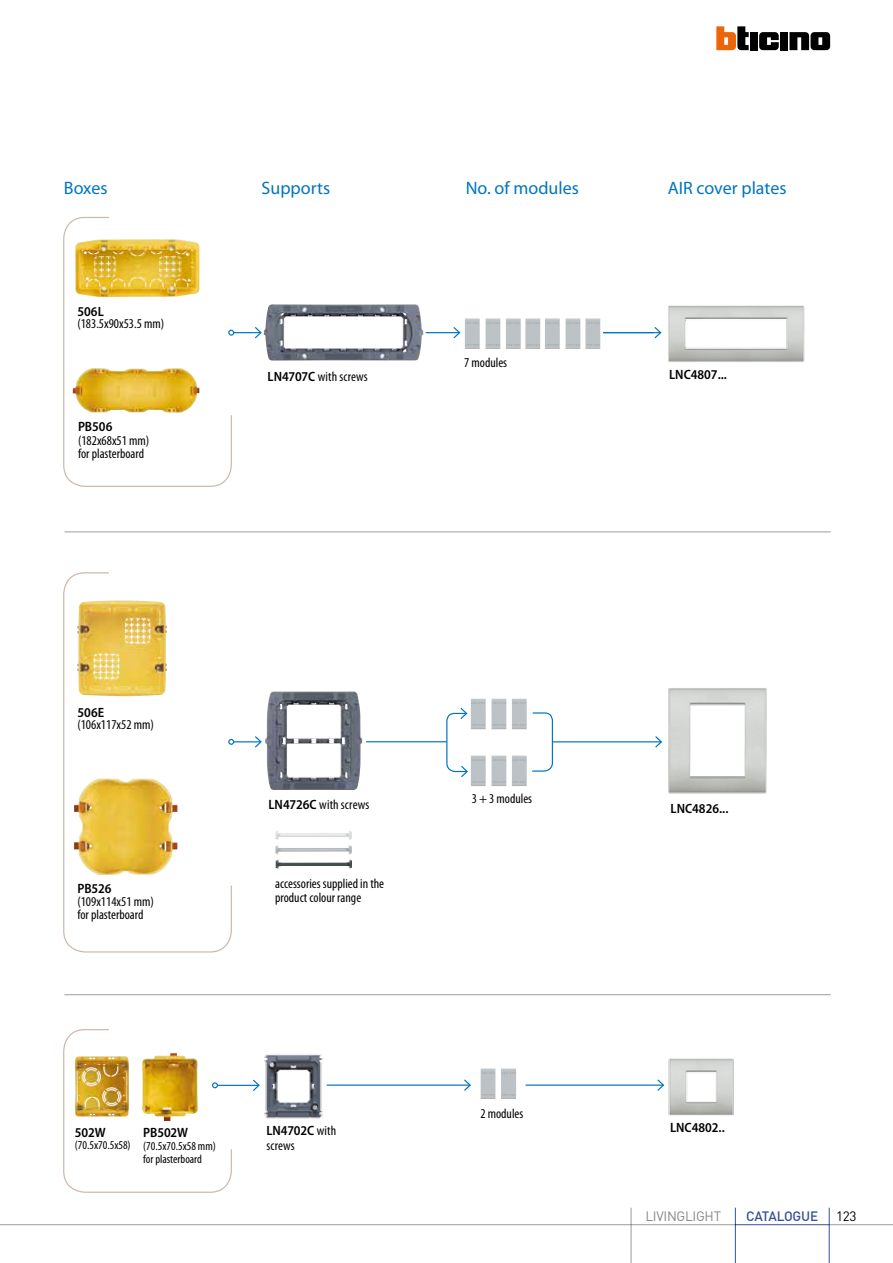
<style>
.page{position:relative;width:893px;height:1263px;background:#fff}
.page>*{position:absolute;margin:0;border:0;box-sizing:border-box;transform-origin:0 0}
.t1{font:18px "Myriad Pro";color:#0075bf}
.t2{font:condensed 13.5px/13.5px "Myriad Pro";color:#000}
.t3{font:600 semi-condensed 13.5px "Myriad Pro";color:#000}
.t4{font:13.5px "DIN Pro";letter-spacing:-.02em;color:#878787}
.t5{font:500 13.5px "DIN Pro";letter-spacing:-.015em;color:#355295}
.t6{font:13.5px "DIN Pro";color:#000}
.t7{font:condensed 12px/12.8px "Myriad Pro";color:#000}
.s1{font-weight:600;font-stretch:semi-condensed}
</style>
<div class="page">
<svg style="left:759px;top:32px;width:20px;height:18px"></svg>
<div style="left:780px;top:32px;width:8px;height:18px;background:#000"></div>
<div style="left:750px;top:32px;width:8px;height:18px;background:#000"></div>
<svg style="left:716px;top:26px;width:33px;height:24px"></svg>
<svg style="left:789px;top:32px;width:41px;height:18px"></svg>
<hr style="left:0;top:1224px;width:735px;height:1px;background:#9d9d9c">
<hr style="left:735px;top:1224px;width:94px;height:1px;background:#355295">
<hr style="left:631px;top:1208px;width:1px;height:55px;background:#9d9d9c">
<hr style="left:829px;top:1224px;width:64px;height:1px;background:#9d9d9c">
<hr style="left:735px;top:1208px;width:1px;height:55px;background:#355295">
<hr style="left:829px;top:1208px;width:1px;height:55px;background:#355295">
<img style="left:480px;top:1068px;width:16px;height:31px">
<hr style="left:217px;top:1085px;width:42px;height:1px;background:#0075bf">
<svg style="left:63px;top:1029px;width:170px;height:164px"></svg>
<svg style="left:252px;top:1079px;width:8px;height:12px"></svg>
<hr style="left:327px;top:1084px;width:143px;height:2px;background:#0075bf">
<svg style="left:463px;top:1079px;width:8px;height:12px"></svg>
<hr style="left:526px;top:1084px;width:137px;height:2px;background:#0075bf">
<svg style="left:656px;top:1079px;width:3px;height:12px"></svg>
<img style="left:659px;top:1058px;width:75px;height:58px">
<img style="left:75px;top:1056px;width:54px;height:61px">
<img style="left:264px;top:1054px;width:65px;height:65px">
<img style="left:501px;top:1068px;width:15px;height:31px">
<img style="left:471px;top:755px;width:15px;height:31px">
<img style="left:491px;top:755px;width:15px;height:31px">
<img style="left:512px;top:755px;width:15px;height:31px">
<img style="left:471px;top:698px;width:15px;height:31px">
<img style="left:491px;top:698px;width:15px;height:31px">
<img style="left:512px;top:698px;width:15px;height:31px">
<img style="left:465px;top:318px;width:15px;height:31px">
<img style="left:485px;top:318px;width:15px;height:31px">
<img style="left:545px;top:318px;width:15px;height:31px">
<img style="left:506px;top:318px;width:15px;height:31px">
<img style="left:565px;top:318px;width:15px;height:31px">
<img style="left:525px;top:318px;width:15px;height:31px">
<img style="left:585px;top:318px;width:15px;height:31px">
<svg style="left:63px;top:217px;width:169px;height:270px"></svg>
<svg style="left:63px;top:572px;width:169px;height:381px"></svg>
<img style="left:74px;top:778px;width:104px;height:97px">
<hr style="left:65px;top:531px;width:766px;height:1px;background:#9d9d9c">
<hr style="left:65px;top:994px;width:766px;height:1px;background:#9d9d9c">
<svg style="left:228px;top:326px;width:34px;height:14px"></svg>
<svg style="left:228px;top:735px;width:34px;height:14px"></svg>
<hr style="left:366px;top:741px;width:81px;height:1px;background:#0075bf">
<hr style="left:426px;top:332px;width:33px;height:1px;background:#0075bf">
<svg style="left:452px;top:327px;width:9px;height:12px"></svg>
<hr style="left:603px;top:332px;width:58px;height:1px;background:#0075bf">
<svg style="left:653px;top:327px;width:9px;height:12px"></svg>
<hr style="left:553px;top:741px;width:108px;height:1px;background:#0075bf">
<svg style="left:654px;top:736px;width:8px;height:12px"></svg>
<svg style="left:446px;top:707px;width:22px;height:71px"></svg>
<svg style="left:532px;top:712px;width:22px;height:60px"></svg>
<img style="left:77px;top:600px;width:90px;height:96px">
<img style="left:75px;top:239px;width:124px;height:58px">
<img style="left:668px;top:305px;width:137px;height:57px">
<img style="left:73px;top:368px;width:126px;height:45px">
<img style="left:264px;top:304px;width:159px;height:57px">
<img style="left:265px;top:691px;width:97px;height:99px">
<img style="left:275px;top:831px;width:77px;height:9px">
<img style="left:276px;top:859px;width:76px;height:10px">
<img style="left:275px;top:845px;width:77px;height:9px">
<img style="left:668px;top:688px;width:99px;height:106px">
<h1 class="t1" style="left:64px;top:177px;width:45px">Boxes</h1>
<h1 class="t1" style="left:262px;top:177px;width:70px">Supports</h1>
<h1 class="t1" style="left:466px;top:177px;width:115px">No. of modules</h1>
<h1 class="t1" style="left:668px;top:177px;width:120px">AIR cover plates</h1>
<p class="t3" style="left:77px;top:303px;width:28px">506L</p>
<p class="t2" style="left:77px;top:317px;width:88px">(183.5x90x53.5 mm)</p>
<p class="t3" style="left:78px;top:418px;width:36px">PB506</p>
<p class="t2" style="left:78px;top:433px;width:73px">(182x68x51 mm) for plasterboard</p>
<p class="t2" style="left:464px;top:356px;width:44px">7 modules</p>
<p class="t2" style="left:268px;top:369px;width:102px"><span class="s1">LN4707C</span> with screws</p>
<p class="t3" style="left:669px;top:366px;width:59px">LNC4807...</p>
<p class="t3" style="left:77px;top:704px;width:28px">506E</p>
<p class="t2" style="left:77px;top:718px;width:78px">(106x117x52 mm)</p>
<p class="t2" style="left:268px;top:798px;width:102px"><span class="s1">LN4726C</span> with screws</p>
<p class="t2" style="left:472px;top:791px;width:62px">3 + 3 modules</p>
<p class="t3" style="left:671px;top:800px;width:59px">LNC4826...</p>
<p class="t3" style="left:77px;top:880px;width:36px">PB526</p>
<p class="t2" style="left:77px;top:895px;width:78px;line-height:12.8px">(109x114x51 mm) for plasterboard</p>
<p class="t2" style="left:275px;top:877px;width:110px">accessories supplied in the product colour range</p>
<p class="t2" style="left:480px;top:1106px;width:44px">2 modules</p>
<p class="t3" style="left:75px;top:1123px;width:32px">502W</p>
<p class="t7" style="left:75px;top:1139px;width:57px">(70.5x70.5x58)</p>
<p class="t3" style="left:143px;top:1124px;width:46px">PB502W</p>
<p class="t7" style="left:143px;top:1139px;width:74px">(70.5x70.5x58 mm) for plasterboard</p>
<p class="t2" style="left:266px;top:1123px;width:71px;line-height:15px"><span class="s1">LN4702C</span> with screws</p>
<p class="t3" style="left:670px;top:1119px;width:56px">LNC4802..</p>
<p class="t4" style="left:645px;top:1207px;width:77px">LIVINGLIGHT</p>
<p class="t5" style="left:746px;top:1207px;width:74px">CATALOGUE</p>
<p class="t6" style="left:836px;top:1207px;width:22px">123</p>
</div>
